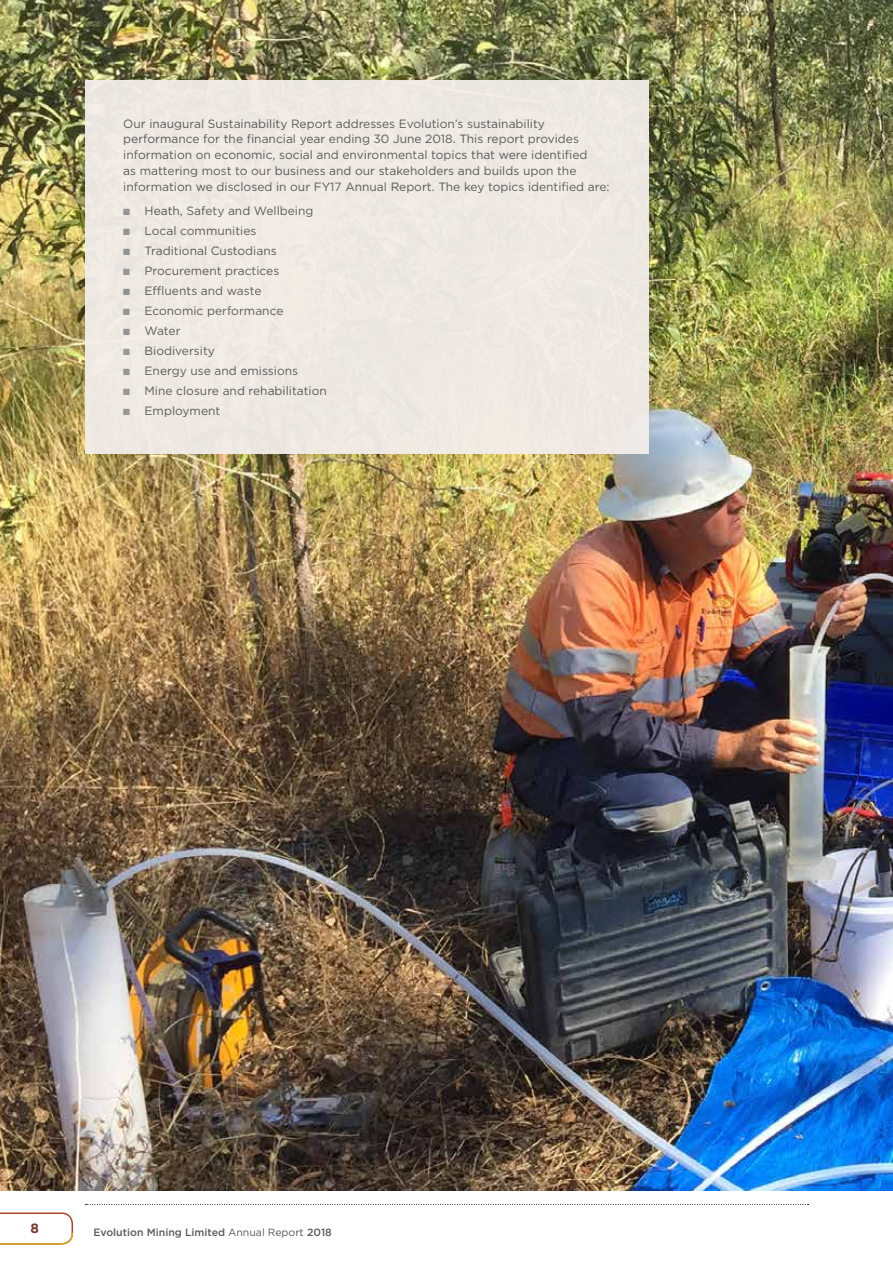
<style>
.page{position:relative;width:893px;height:1263px;background:#fff}
.page>*{position:absolute;margin:0;border:0;box-sizing:border-box;transform-origin:0 0}
.t1{font:700 13.5px "Gotham";color:#743929}
.t2{font:12px/15.8px "Gotham";color:#58595b}
.t3{font:500 10.5px "Gotham";color:#58595b}
.s1{color:#939598}
.s2{font-weight:400}
</style>
<div class="page">
<svg style="left:85px;top:1204px;width:723px;height:1px"></svg>
<svg style="left:0;top:1212px;width:73px;height:33px"></svg>
<img style="left:0;top:0;width:893px;height:1191px">
<div style="left:85px;top:80px;width:563px;height:373px;background:#eee9e3"></div>
<p class="t2" style="left:123px;top:115px;width:488px">Our inaugural Sustainability Report addresses Evolution’s sustainability performance for the financial year ending 30 June 2018. This report provides information on economic, social and environmental topics that were identified<br>as mattering most to our business and our stakeholders and builds upon the information we disclosed in our FY17 Annual Report. The key topics identified are:</p>
<p class="t2" style="left:123px;top:203px;width:192px"><span class="s1">■</span> Heath, Safety and Wellbeing</p>
<p class="t2" style="left:123px;top:223px;width:135px"><span class="s1">■</span> Local communities</p>
<p class="t2" style="left:123px;top:243px;width:155px"><span class="s1">■</span> Traditional Custodians</p>
<p class="t2" style="left:123px;top:263px;width:158px"><span class="s1">■</span> Procurement practices</p>
<p class="t2" style="left:123px;top:283px;width:140px"><span class="s1">■</span> Effluents and waste</p>
<p class="t2" style="left:123px;top:303px;width:162px"><span class="s1">■</span> Economic performance</p>
<p class="t2" style="left:123px;top:323px;width:59px"><span class="s1">■</span> Water</p>
<p class="t2" style="left:123px;top:343px;width:93px"><span class="s1">■</span> Biodiversity</p>
<p class="t2" style="left:123px;top:363px;width:176px"><span class="s1">■</span> Energy use and emissions</p>
<p class="t2" style="left:123px;top:383px;width:205px"><span class="s1">■</span> Mine closure and rehabilitation</p>
<p class="t2" style="left:123px;top:403px;width:99px"><span class="s1">■</span> Employment</p>
<p class="t1" style="left:31px;top:1219px;width:10px">8</p>
<p class="t3" style="left:94px;top:1225px;width:240px">Evolution Mining Limited <span class="s2">Annual Report</span> 2018</p>
</div>
